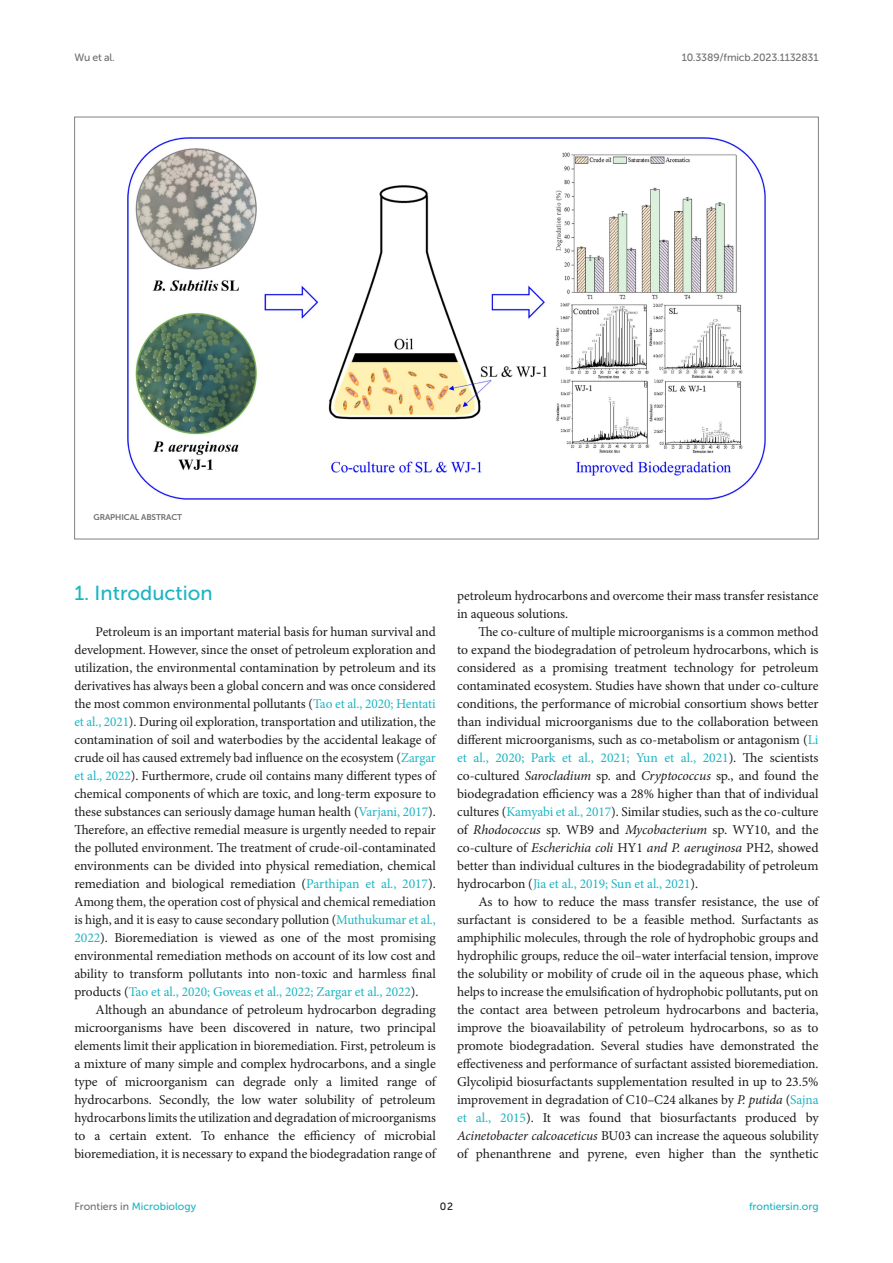
<style>
.page{position:relative;width:893px;height:1263px;background:#fff}
.page>*{position:absolute;margin:0;border:0;box-sizing:border-box;transform-origin:0 0}
.CHAP_TITLE{font:20.25px "Museo Sans 500";color:#1db5c3}
.TEXT{font:13.5px/18px "Minion Pro";letter-spacing:-.005em;color:#1b1c1b;text-align:justify}
.TEXT_FLUSH{font:13.5px/18px "Minion Pro";letter-spacing:-.005em;color:#1b1c1b;text-align:justify}
.CHAP_TITLE-2{font:13.5px/18px "Minion Pro";letter-spacing:-.005em;color:#1b1c1b;text-align:justify}
.t1{font:10.5px "Museo Sans 500";color:#1db5c3}
.t2{font:10.5px "Museo Sans 500";letter-spacing:-.015em;color:#706f70}
.t3{font:10.5px "Museo Sans 500";color:#1b1c1b}
.FIG_HD{font:8.25px "Museo Sans 700";letter-spacing:-.01em;color:#706f70}
.s1{color:#1db5c3}
.s2{font-style:italic}
.s3{color:#706f70}
</style>
<div class="page">
<img style="left:127px;top:137px;width:639px;height:363px">
<p class="t2" style="left:74px;top:51px;width:42px">Wu et al.</p>
<p class="t2" style="left:682px;top:51px;width:138px">10.3389/fmicb.2023.1132831</p>
<p class="FIG_HD" style="left:94px;top:513px;width:90px">GRAPHICAL ABSTRACT</p>
<p class="CHAP_TITLE" style="left:74px;top:582px;width:140px">1. Introduction</p>
<p class="CHAP_TITLE-2" style="left:74px;top:623px;width:363px;text-indent:21px">Petroleum is an important material basis for human survival and development. However, since the onset of petroleum exploration and utilization, the environmental contamination by petroleum and its derivatives has always been a global concern and was once considered the most common environmental pollutants (<span class="s1">Tao et al., 2020; Hentati</span></p>
<p class="TEXT_FLUSH" style="left:74px;top:713px;width:363px"><span class="s1">et al., 2021</span>). During oil exploration, transportation and utilization, the contamination of soil and waterbodies by the accidental leakage of crude oil has caused extremely bad influence on the ecosystem (<span class="s1">Zargar et al., 2022</span>). Furthermore, crude oil contains many different types of chemical components of which are toxic, and long-term exposure to these substances can seriously damage human health (<span class="s1">Varjani, 2017</span>).<br>Therefore, an effective remedial measure is urgently needed to repair the polluted environment. The treatment of crude-oil-contaminated environments can be divided into physical remediation, chemical remediation and biological remediation (<span class="s1">Parthipan et al., 2017</span>).<br>Among them, the operation cost of physical and chemical remediation is high, and it is easy to cause secondary pollution (<span class="s1">Muthukumar et al., 2022</span>). Bioremediation is viewed as one of the most promising environmental remediation methods on account of its low cost and ability to transform pollutants into non-toxic and harmless final products (<span class="s1">Tao et al., 2020; Goveas et al., 2022; Zargar et al., 2022</span>).</p>
<p class="TEXT" style="left:74px;top:1001px;width:363px;text-indent:21px">Although an abundance of petroleum hydrocarbon degrading microorganisms have been discovered in nature, two principal elements limit their application in bioremediation. First, petroleum is a mixture of many simple and complex hydrocarbons, and a single type of microorganism can degrade only a limited range of hydrocarbons. Secondly, the low water solubility of petroleum hydrocarbons limits the utilization and degradation of microorganisms to a certain extent. To enhance the efficiency of microbial bioremediation, it is necessary to expand the biodegradation range of</p>
<p class="TEXT" style="left:457px;top:587px;width:363px">petroleum hydrocarbons and overcome their mass transfer resistance in aqueous solutions.</p>
<p class="TEXT" style="left:457px;top:623px;width:363px;text-indent:21px">The co-culture of multiple microorganisms is a common method to expand the biodegradation of petroleum hydrocarbons, which is considered as a promising treatment technology for petroleum contaminated ecosystem. Studies have shown that under co-culture conditions, the performance of microbial consortium shows better than individual microorganisms due to the collaboration between different microorganisms, such as co-metabolism or antagonism (<span class="s1">Li et al., 2020; Park et al., 2021; Yun et al., 2021</span>). The scientists co-cultured <span class="s2">Sarocladium</span> sp. and <span class="s2">Cryptococcus</span> sp., and found the biodegradation efficiency was a 28% higher than that of individual cultures (<span class="s1">Kamyabi et al., 2017</span>). Similar studies, such as the co-culture of <span class="s2">Rhodococcus</span> sp. WB9 and <span class="s2">Mycobacterium</span> sp. WY10, and the co-culture of <span class="s2">Escherichia coli</span> HY1 <span class="s2">and P. aeruginosa</span> PH2, showed better than individual cultures in the biodegradability of petroleum hydrocarbon (<span class="s1">Jia et al., 2019; Sun et al., 2021</span>).</p>
<p class="TEXT" style="left:457px;top:893px;width:363px;text-indent:21px">As to how to reduce the mass transfer resistance, the use of surfactant is considered to be a feasible method. Surfactants as amphiphilic molecules, through the role of hydrophobic groups and hydrophilic groups, reduce the oil–water interfacial tension, improve the solubility or mobility of crude oil in the aqueous phase, which helps to increase the emulsification of hydrophobic pollutants, put on the contact area between petroleum hydrocarbons and bacteria, improve the bioavailability of petroleum hydrocarbons, so as to promote biodegradation. Several studies have demonstrated the effectiveness and performance of surfactant assisted bioremediation.<br>Glycolipid biosurfactants supplementation resulted in up to 23.5% improvement in degradation of C10–C24 alkanes by <span class="s2">P. putida</span> (<span class="s1">Sajna et al., 2015</span>). It was found that biosurfactants produced by <span class="s2">Acinetobacter calcoaceticus</span> BU03 can increase the aqueous solubility of phenanthrene and pyrene, even higher than the synthetic</p>
<p class="t1" style="left:74px;top:1200px;width:123px"><span class="s3">Frontiers in</span> Microbiology</p>
<p class="t3" style="left:440px;top:1200px;width:15px">02</p>
<p class="t1" style="left:749px;top:1200px;width:71px">frontiersin.org</p>
</div>
